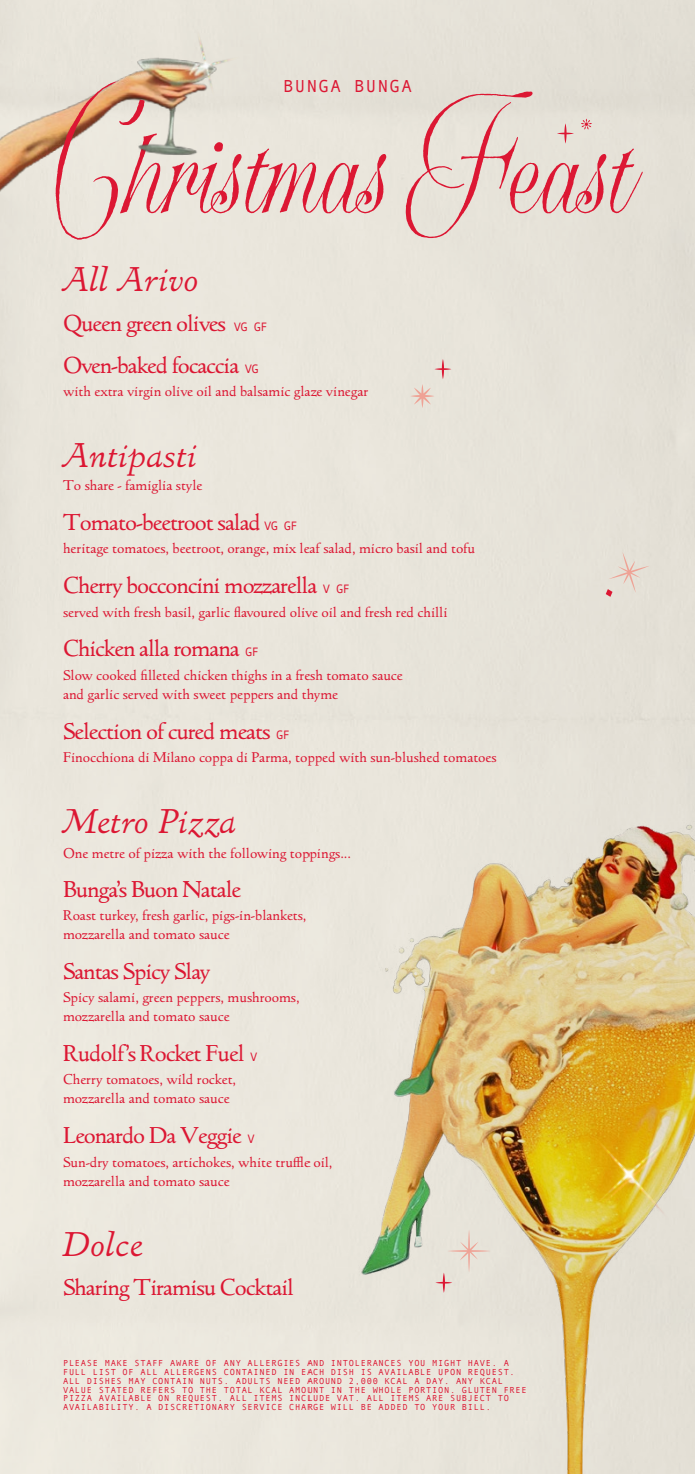
<style>
.page{position:relative;width:695px;height:1474px;background:#fff}
.page>*{position:absolute;margin:0;border:0;box-sizing:border-box;transform-origin:0 0}
.t1{font:134.75px "Proprietor Script";color:#dc1733}
.t2{font:italic 34.12px "LTC Italian Old Style Pro";color:#dc1733}
.t3{font:22.75px/41.8px "LTC Italian Old Style Pro";letter-spacing:-.04em;color:#dc1733}
.t4{font:17.32px "Andale Mono";letter-spacing:.08em;color:#dc1733}
.t5{font:14px/19.1px "LTC Italian Old Style Pro";color:#dc1733}
.t6{font:8.75px/8.8px "Andale Mono";letter-spacing:.08em;color:#dc1733}
.s1{font-family:"Andale Mono";font-size:12.25px}
</style>
<div class="page">
<svg style="left:410px;top:359px;width:41px;height:49px;background:#e7dad1"></svg>
<img style="left:0;top:6px;width:255px;height:190px">
<img style="left:159px;top:21px;width:91px;height:89px">
<svg style="left:56px;top:81px;width:88px;height:159px;background:#e4c8bc"></svg>
<svg style="left:405px;top:92px;width:127px;height:146px;background:#e5d0c9"></svg>
<img style="left:309px;top:808px;width:385px;height:665px">
<img style="left:549px;top:1095px;width:145px;height:158px">
<svg style="left:557px;top:123px;width:17px;height:21px"></svg>
<svg style="left:605px;top:552px;width:44px;height:45px;background:#e5d9cf"></svg>
<svg style="left:580px;top:119px;width:12px;height:11px"></svg>
<svg style="left:435px;top:1229px;width:55px;height:63px;background:#e7ddd4"></svg>
<p class="t4" style="left:283px;top:74px;width:130px">BUNGA BUNGA</p>
<h1 class="t1" style="left:126px;top:86px;width:507px">hristmas east</h1>
<h2 class="t2" style="left:63px;top:252px;width:138px">All Arivo</h2>
<h3 class="t3" style="left:63px;top:302px;width:206px">Queen green olives <span class="s1">VG GF<br></span>Oven-baked focaccia <span class="s1">VG</span></h3>
<p class="t5" style="left:63px;top:382px;width:307px">with extra virgin olive oil and balsamic glaze vinegar</p>
<h2 class="t2" style="left:63px;top:427px;width:136px">Antipasti</h2>
<p class="t5" style="left:63px;top:476px;width:141px">To share - famiglia style</p>
<h3 class="t3" style="left:63px;top:501px;width:236px">Tomato-beetroot salad <span class="s1">VG GF</span></h3>
<p class="t5" style="left:63px;top:539px;width:413px">heritage tomatoes, beetroot, orange, mix leaf salad, micro basil and tofu</p>
<h3 class="t3" style="left:63px;top:564px;width:288px">Cherry bocconcini mozzarella <span class="s1">V GF</span></h3>
<p class="t5" style="left:63px;top:602px;width:386px">served with fresh basil, garlic flavoured olive oil and fresh red chilli</p>
<h3 class="t3" style="left:63px;top:628px;width:198px">Chicken alla romana <span class="s1">GF</span></h3>
<p class="t5" style="left:63px;top:665px;width:341px">Slow cooked filleted chicken thighs in a fresh tomato sauce and garlic served with sweet peppers and thyme</p>
<h3 class="t3" style="left:63px;top:710px;width:229px">Selection of cured meats <span class="s1">GF</span></h3>
<p class="t5" style="left:63px;top:748px;width:435px">Finocchiona di Milano coppa di Parma, topped with sun-blushed tomatoes</p>
<h2 class="t2" style="left:63px;top:793px;width:176px">Metro Pizza</h2>
<p class="t5" style="left:63px;top:843px;width:289px">One metre of pizza with the following toppings...</p>
<h3 class="t3" style="left:63px;top:868px;width:179px">Bunga’s Buon Natale</h3>
<p class="t5" style="left:63px;top:906px;width:245px">Roast turkey, fresh garlic, pigs-in-blankets, mozzarella and tomato sauce</p>
<h3 class="t3" style="left:63px;top:950px;width:149px">Santas Spicy Slay</h3>
<p class="t5" style="left:63px;top:987px;width:238px">Spicy salami, green peppers, mushrooms, mozzarella and tomato sauce</p>
<h3 class="t3" style="left:63px;top:1032px;width:196px">Rudolf’s Rocket Fuel <span class="s1">V</span></h3>
<p class="t5" style="left:63px;top:1070px;width:174px">Cherry tomatoes, wild rocket, mozzarella and tomato sauce</p>
<h3 class="t3" style="left:63px;top:1114px;width:193px">Leonardo Da Veggie <span class="s1">V</span></h3>
<p class="t5" style="left:63px;top:1152px;width:271px">Sun-dry tomatoes, artichokes, white truffle oil, mozzarella and tomato sauce</p>
<h2 class="t2" style="left:63px;top:1217px;width:82px">Dolce</h2>
<h3 class="t3" style="left:63px;top:1266px;width:232px">Sharing Tiramisu Cocktail</h3>
<p class="t6" style="left:63px;top:1358px;width:465px">PLEASE MAKE STAFF AWARE OF ANY ALLERGIES AND INTOLERANCES YOU MIGHT HAVE. A FULL LIST OF ALL ALLERGENS CONTAINED IN EACH DISH IS AVAILABLE UPON REQUEST.<br>ALL DISHES MAY CONTAIN NUTS. ADULTS NEED AROUND 2,000 KCAL A DAY. ANY KCAL VALUE STATED REFERS TO THE TOTAL KCAL AMOUNT IN THE WHOLE PORTION. GLUTEN FREE PIZZA AVAILABLE ON REQUEST. ALL ITEMS INCLUDE VAT. ALL ITEMS ARE SUBJECT TO AVAILABILITY. A DISCRETIONARY SERVICE CHARGE WILL BE ADDED TO YOUR BILL.</p>
</div>
